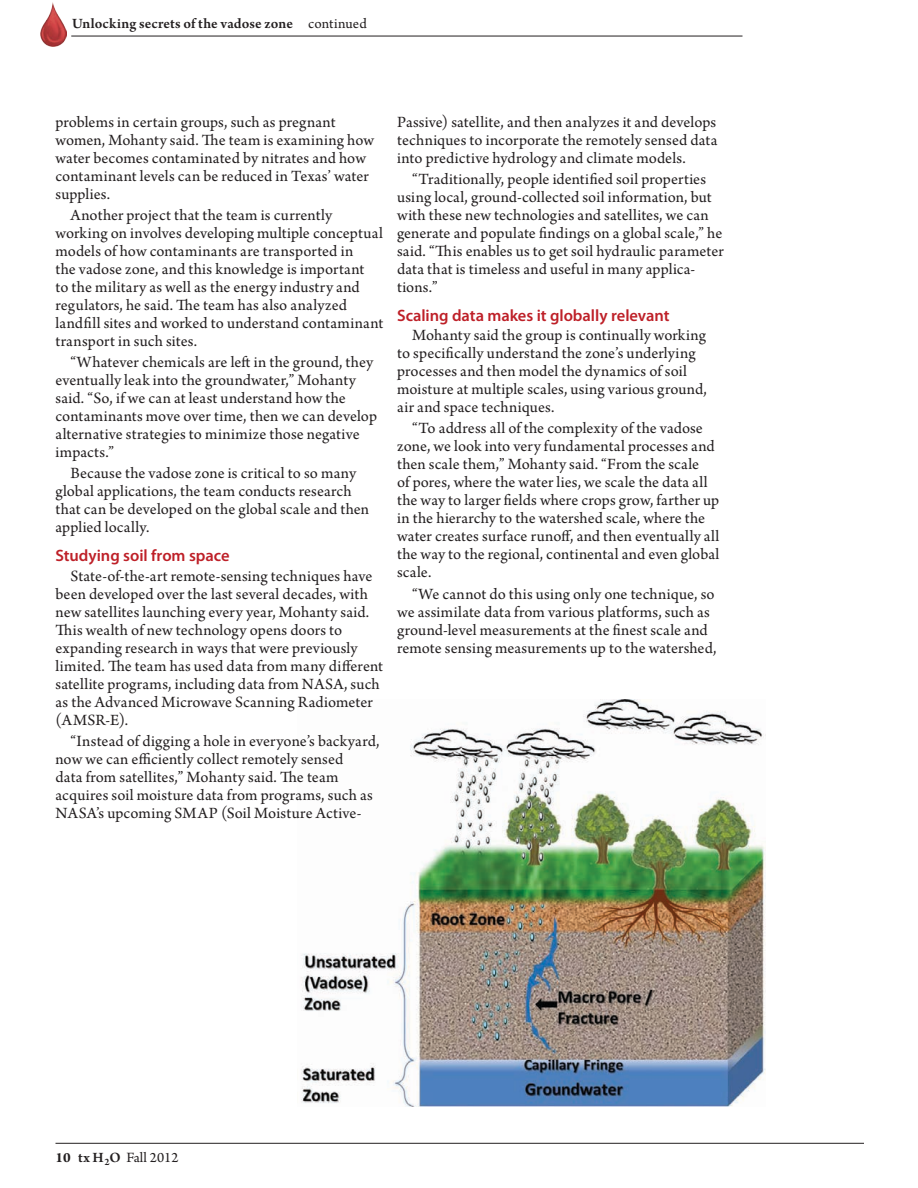
<style>
.page{position:relative;width:918px;height:1188px;background:#fff}
.page>*{position:absolute;margin:0;border:0;box-sizing:border-box;transform-origin:0 0}
.body{font:16.5px/18px "Arno Pro";letter-spacing:.01em;color:#231f20}
.Subhead{font:600 16.5px "Myriad Pro";color:#be2028}
.StoryBy_PageFurnitur{font:600 15px "Arno Pro";letter-spacing:.01em;color:#231f20}
.t1{font:15px "Arno Pro";color:#231f20}
.s1{font-weight:400}
.s2{font-weight:700}
.s3{font-weight:600}
</style>
<div class="page">
<img style="left:301px;top:700px;width:465px;height:407px">
<hr style="left:56px;top:1143px;width:808px;height:1px;background:#231f20">
<hr style="left:71px;top:36px;width:672px;height:1px;background:#231f20">
<img style="left:40px;top:2px;width:26px;height:45px">
<p class="StoryBy_PageFurnitur" style="left:72px;top:15px;width:296px">Unlocking secrets of the vadose zone <span class="s1">continued</span></p>
<p class="body" style="left:55px;top:114px;width:320px">problems in certain groups, such as pregnant women, Mohanty said. The team is examining how water becomes contaminated by nitrates and how contaminant levels can be reduced in Texas’ water supplies.</p>
<p class="body" style="left:55px;top:207px;width:329px;text-indent:15px">Another project that the team is currently working on involves developing multiple conceptual models of how contaminants are transported in<br>the vadose zone, and this knowledge is important<br>to the military as well as the energy industry and regulators, he said. The team has also analyzed landfill sites and worked to understand contaminant transport in such sites.</p>
<p class="body" style="left:55px;top:354px;width:323px;text-indent:15px">“Whatever chemicals are left in the ground, they eventually leak into the groundwater,” Mohanty said. “So, if we can at least understand how the contaminants move over time, then we can develop alternative strategies to minimize those negative impacts.”</p>
<p class="body" style="left:55px;top:465px;width:315px;text-indent:15px">Because the vadose zone is critical to so many global applications, the team conducts research that can be developed on the global scale and then applied locally.</p>
<p class="Subhead" style="left:55px;top:545px;width:176px">Studying soil from space</p>
<p class="body" style="left:55px;top:567px;width:329px;text-indent:15px">State-of-the-art remote-sensing techniques have been developed over the last several decades, with new satellites launching every year, Mohanty said.<br>This wealth of new technology opens doors to expanding research in ways that were previously limited. The team has used data from many different satellite programs, including data from NASA, such as the Advanced Microwave Scanning Radiometer (AMSR-E).</p>
<p class="body" style="left:55px;top:733px;width:326px;text-indent:15px">“Instead of digging a hole in everyone’s backyard, now we can efficiently collect remotely sensed<br>data from satellites,” Mohanty said. The team acquires soil moisture data from programs, such as NASA’s upcoming SMAP (Soil Moisture Active-</p>
<p class="body" style="left:397px;top:114px;width:322px;text-align:justify">Passive) satellite, and then analyzes it and develops techniques to incorporate the remotely sensed data into predictive hydrology and climate models.</p>
<p class="body" style="left:397px;top:171px;width:328px;text-indent:15px">“Traditionally, people identified soil properties using local, ground-collected soil information, but with these new technologies and satellites, we can generate and populate findings on a global scale,” he said. “This enables us to get soil hydraulic parameter data that is timeless and useful in many applica&shy;tions.”</p>
<p class="Subhead" style="left:397px;top:305px;width:274px">Scaling data makes it globally relevant</p>
<p class="body" style="left:397px;top:327px;width:311px;text-indent:15px">Mohanty said the group is continually working to specifically understand the zone’s underlying processes and then model the dynamics of soil moisture at multiple scales, using various ground, air and space techniques.</p>
<p class="body" style="left:397px;top:420px;width:324px;text-indent:15px">“To address all of the complexity of the vadose zone, we look into very fundamental processes and then scale them,” Mohanty said. “From the scale<br>of pores, where the water lies, we scale the data all the way to larger fields where crops grow, farther up in the hierarchy to the watershed scale, where the water creates surface runoff, and then eventually all the way to the regional, continental and even global scale.</p>
<p class="body" style="left:397px;top:585px;width:321px;text-indent:15px">“We cannot do this using only one technique, so we assimilate data from various platforms, such as ground-level measurements at the finest scale and remote sensing measurements up to the watershed,</p>
<p class="t1" style="left:56px;top:1149px;width:124px"><span class="s2">10</span> <span class="s3">tx H</span><sub>2</sub><span class="s3">O</span> Fall 2012</p>
</div>
